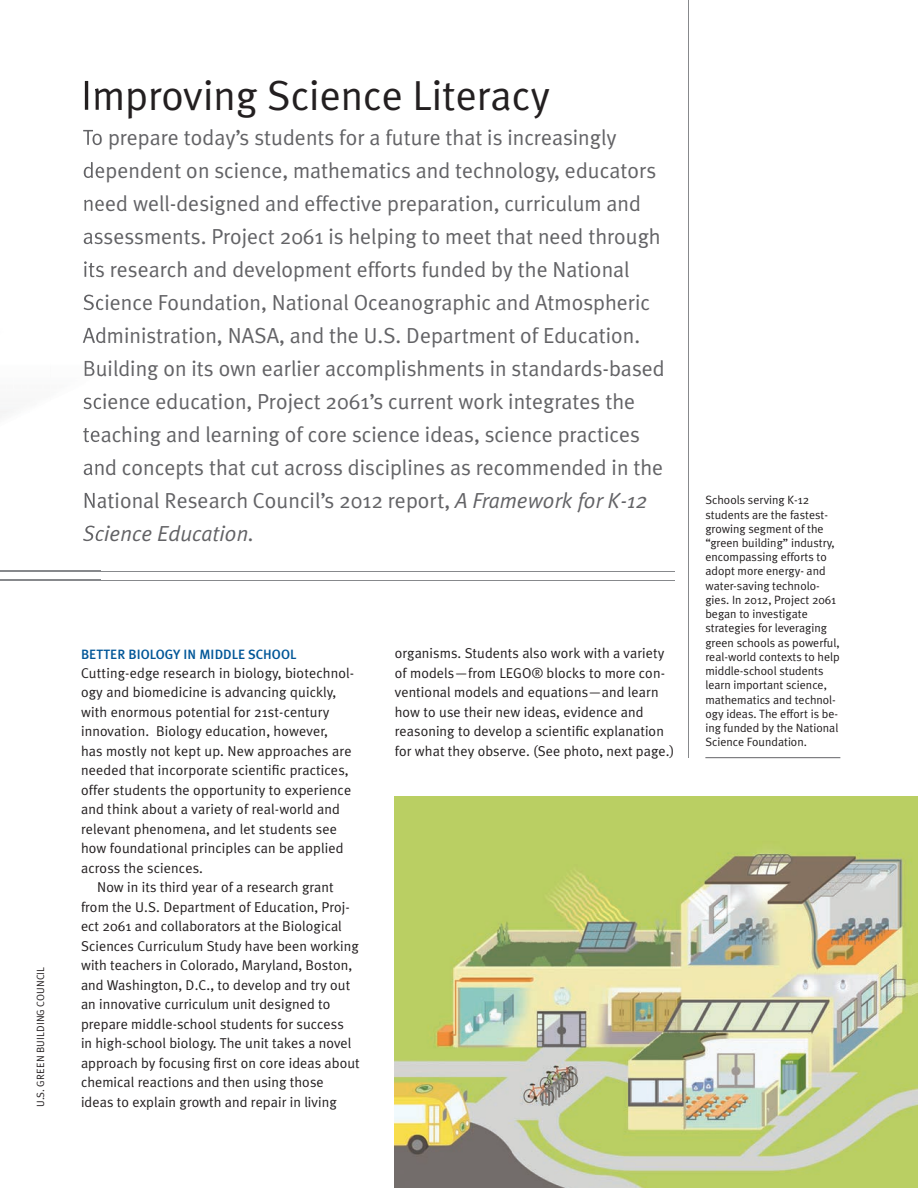
<style>
.page{position:relative;width:918px;height:1188px;background:#fff}
.page>*{position:absolute;margin:0;border:0;box-sizing:border-box;transform-origin:0 0}
.t1{font:42px "Meta Plus Normal";color:#231f20}
.t2{font:21.75px/33px "Meta Plus Normal";color:#636366}
.t3{font:14.25px/19.5px "Meta Plus Normal";letter-spacing:.005em;color:#231f20}
.t4{font:500 13.5px "Meta Plus";color:#015698}
.t5{font:12px/14.2px "Meta Plus Normal";color:#231f20}
.t6{font:10.5px "Meta Plus Normal";letter-spacing:.015em;color:#231f20}
.s1{font-style:italic}
</style>
<div class="page">
<hr style="left:101px;top:580px;width:574px;height:1px;background:#87898c">
<hr style="left:101px;top:571px;width:574px;height:1px;background:#87898c">
<hr style="left:688px;top:0;width:1px;height:758px;background:#87898c">
<img style="left:395px;top:797px;width:523px;height:391px">
<hr style="left:705px;top:757px;width:135px;height:1px;background:#636366">
<img style="left:83px;top:129px;width:18px;height:17px">
<img style="left:84px;top:162px;width:17px;height:17px">
<img style="left:84px;top:199px;width:17px;height:13px">
<img style="left:84px;top:232px;width:17px;height:13px">
<img style="left:84px;top:261px;width:17px;height:17px">
<img style="left:84px;top:294px;width:17px;height:17px">
<img style="left:83px;top:327px;width:18px;height:16px">
<img style="left:85px;top:360px;width:16px;height:17px">
<img style="left:83px;top:397px;width:18px;height:13px">
<img style="left:83px;top:427px;width:17px;height:16px">
<img style="left:84px;top:463px;width:17px;height:13px">
<img style="left:85px;top:492px;width:16px;height:17px">
<img style="left:83px;top:525px;width:18px;height:16px">
<img style="left:85px;top:80px;width:16px;height:30px">
<p class="t6" style="left:35px;top:1107px;width:142px;rotate:-90deg">U.S. GREEN BUILDING COUNCIL</p>
<h1 class="t1" style="left:81px;top:71px;width:470px">Improving Science Literacy</h1>
<p class="t2" style="left:83px;top:121px;width:584px">To prepare today’s students for a future that is increasingly dependent on science, mathematics and technology, educators need well-designed and effective preparation, curriculum and assessments. Project 2061 is helping to meet that need through its research and development efforts funded by the National Science Foundation, National Oceanographic and Atmospheric Administration, NASA, and the U.S. Department of Education.<br>Building on its own earlier accomplishments in standards-based science education, Project 2061’s current work integrates the teaching and learning of core science ideas, science practices and concepts that cut across disciplines as recommended in the National Research Council’s 2012 report, <span class="s1">A Framework for K-12<br>Science Education.</span></p>
<p class="t4" style="left:81px;top:646px;width:217px">BETTER BIOLOGY IN MIDDLE SCHOOL</p>
<p class="t3" style="left:81px;top:663px;width:275px">Cutting-edge research in biology, biotechnol&shy;ogy and biomedicine is advancing quickly, with enormous potential for 21st-century innovation. Biology education, however,<br>has mostly not kept up. New approaches are needed that incorporate scientific practices, offer students the opportunity to experience and think about a variety of real-world and relevant phenomena, and let students see how foundational principles can be applied across the sciences.</p>
<p class="t3" style="left:81px;top:878px;width:280px;text-indent:16px">Now in its third year of a research grant from the U.S. Department of Education, Proj&shy;ect 2061 and collaborators at the Biological Sciences Curriculum Study have been working with teachers in Colorado, Maryland, Boston, and Washington, D.C., to develop and try out an innovative curriculum unit designed to prepare middle-school students for success<br>in high-school biology. The unit takes a novel approach by focusing first on core ideas about chemical reactions and then using those<br>ideas to explain growth and repair in living</p>
<p class="t3" style="left:395px;top:644px;width:281px">organisms. Students also work with a variety of models—from LEGO® blocks to more con&shy;ventional models and equations—and learn how to use their new ideas, evidence and reasoning to develop a scientific explanation for what they observe. (See photo, next page.)</p>
<p class="t5" style="left:705px;top:493px;width:136px">Schools serving K-12 students are the fastest&shy;growing segment of the “green building” industry, encompassing efforts to adopt more energy- and water-saving technolo&shy;gies. In 2012, Project 2061 began to investigate strategies for leveraging green schools as powerful, real-world contexts to help middle-school students learn important science, mathematics and technol&shy;ogy ideas. The effort is be&shy;ing funded by the National<br>Science Foundation.</p>
</div>
